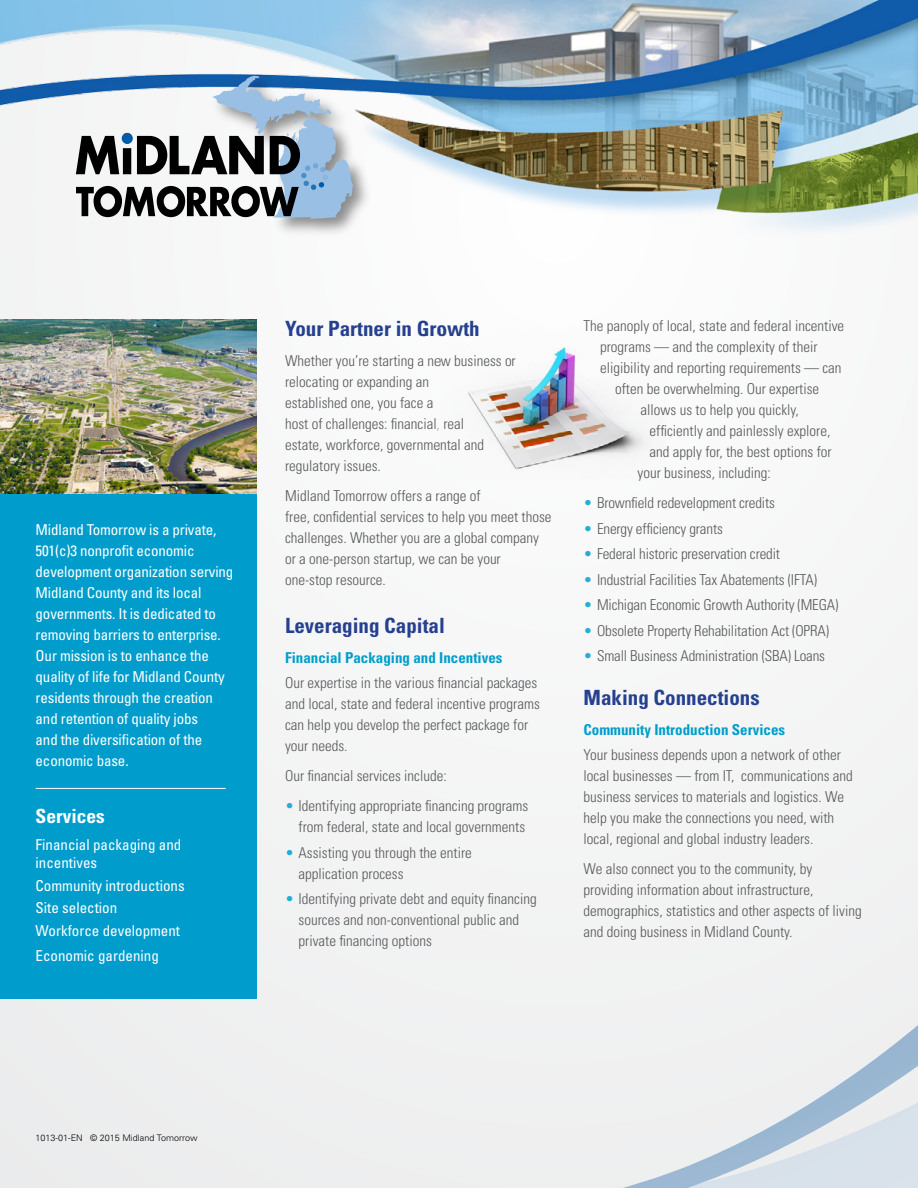
<style>
.page{position:relative;width:918px;height:1188px;background:#f4f5f5}
.page>*{position:absolute;margin:0;border:0;box-sizing:border-box;transform-origin:0 0}
.t1{font:700 condensed 21px "Univers";color:#25408f}
.t2{font:700 condensed 19.5px "Univers";color:#fff}
.t3{font:300 condensed 15px/21px "Univers";color:#58595b}
.t4{font:condensed 15px/21px "Univers";letter-spacing:-.01em;color:#fff}
.t5{font:700 condensed 15px "Univers";color:#009dcc}
.t6{font:300 9px "Univers";color:#000}
.s1{color:#26acd5}
</style>
<div class="page">
<div style="left:0;top:485px;width:256px;height:514px;background:#009dcc"></div>
<img style="left:0;top:319px;width:256px;height:175px">
<hr style="left:36px;top:788px;width:190px;height:1px;background:#fff">
<img style="left:468px;top:347px;width:172px;height:122px">
<img style="left:0;top:0;width:918px;height:226px">
<img style="left:204px;top:68px;width:172px;height:164px">
<svg style="left:76px;top:76px;width:277px;height:143px"></svg>
<div style="left:122px;top:133px;width:11px;height:11px;background:#005ba9;border-radius:50%"></div>
<p class="t4" style="left:36px;top:519px;width:199px">Midland Tomorrow is a private,<br>501(c)3 nonprofit economic development organization serving<br>Midland County and its local governments. It is dedicated to removing barriers to enterprise.<br>Our mission is to enhance the quality of life for Midland County residents through the creation and retention of quality jobs<br>and the diversification of the economic base.</p>
<h2 class="t2" style="left:36px;top:804px;width:71px">Services</h2>
<p class="t4" style="left:36px;top:835px;width:147px;line-height:18px">Financial packaging and incentives</p>
<p class="t4" style="left:36px;top:874px;width:151px;line-height:22.5px">Community introductions<br>Site selection<br>Workforce development</p>
<p class="t4" style="left:36px;top:945px;width:125px">Economic gardening</p>
<h1 class="t1" style="left:285px;top:315px;width:196px">Your Partner in Growth</h1>
<p class="t3" style="left:285px;top:350px;width:232px">Whether you’re starting a new business or relocating or expanding an<br>established one, you face a<br>host of challenges: financial, real<br>estate, workforce, governmental and regulatory issues.</p>
<p class="t3" style="left:285px;top:485px;width:268px">Midland Tomorrow offers a range of<br>free, confidential services to help you meet those challenges. Whether you are a global company or a one-person startup, we can be your one-stop resource.</p>
<h1 class="t1" style="left:285px;top:612px;width:161px">Leveraging Capital</h1>
<p class="t5" style="left:285px;top:648px;width:219px">Financial Packaging and Incentives</p>
<p class="t3" style="left:285px;top:672px;width:256px">Our expertise in the various financial packages and local, state and federal incentive programs can help you develop the perfect package for your needs.</p>
<p class="t3" style="left:285px;top:765px;width:163px">Our financial services include:</p>
<p class="t3" style="left:285px;top:795px;width:245px;text-align:right"><span class="s1">•</span> Identifying appropriate financing programs from federal, state and local governments</p>
<p class="t3" style="left:299px;top:842px;width:175px;text-indent:-14px"><span class="s1">•</span> Assisting you through the entire application process</p>
<p class="t3" style="left:299px;top:888px;width:240px;text-indent:-14px"><span class="s1">•</span> Identifying private debt and equity financing sources and non-conventional public and private financing options</p>
<p class="t3" style="left:584px;top:315px;width:262px">The panoply of local, state and federal incentive</p>
<p class="t3" style="left:600px;top:336px;width:219px">programs — and the complexity of their</p>
<p class="t3" style="left:600px;top:357px;width:243px">eligibility and reporting requirements — can</p>
<p class="t3" style="left:615px;top:378px;width:206px">often be overwhelming. Our expertise</p>
<p class="t3" style="left:641px;top:399px;width:160px">allows us to help you quickly,</p>
<p class="t3" style="left:650px;top:420px;width:182px">efficiently and painlessly explore,</p>
<p class="t3" style="left:650px;top:441px;width:184px">and apply for, the best options for</p>
<p class="t3" style="left:638px;top:462px;width:135px">your business, including:</p>
<p class="t3" style="left:584px;top:492px;width:193px"><span class="s1">•</span> Brownfield redevelopment credits</p>
<p class="t3" style="left:584px;top:518px;width:141px"><span class="s1">•</span> Energy efficiency grants</p>
<p class="t3" style="left:584px;top:543px;width:198px"><span class="s1">•</span> Federal historic preservation credit</p>
<p class="t3" style="left:584px;top:569px;width:235px"><span class="s1">•</span> Industrial Facilities Tax Abatements (IFTA)</p>
<p class="t3" style="left:584px;top:594px;width:256px"><span class="s1">•</span> Michigan Economic Growth Authority (MEGA)</p>
<p class="t3" style="left:584px;top:620px;width:247px"><span class="s1">•</span> Obsolete Property Rehabilitation Act (OPRA)</p>
<p class="t3" style="left:584px;top:645px;width:243px"><span class="s1">•</span> Small Business Administration (SBA) Loans</p>
<h1 class="t1" style="left:584px;top:684px;width:178px">Making Connections</h1>
<p class="t5" style="left:584px;top:720px;width:203px">Community Introduction Services</p>
<p class="t3" style="left:584px;top:744px;width:271px">Your business depends upon a network of other local businesses — from IT, communications and business services to materials and logistics. We help you make the connections you need, with local, regional and global industry leaders.</p>
<p class="t3" style="left:584px;top:858px;width:280px">We also connect you to the community, by providing information about infrastructure, demographics, statistics and other aspects of living and doing business in Midland County.</p>
<p class="t6" style="left:36px;top:1133px;width:163px">1013-01-EN © 2015 Midland Tomorrow</p>
</div>
